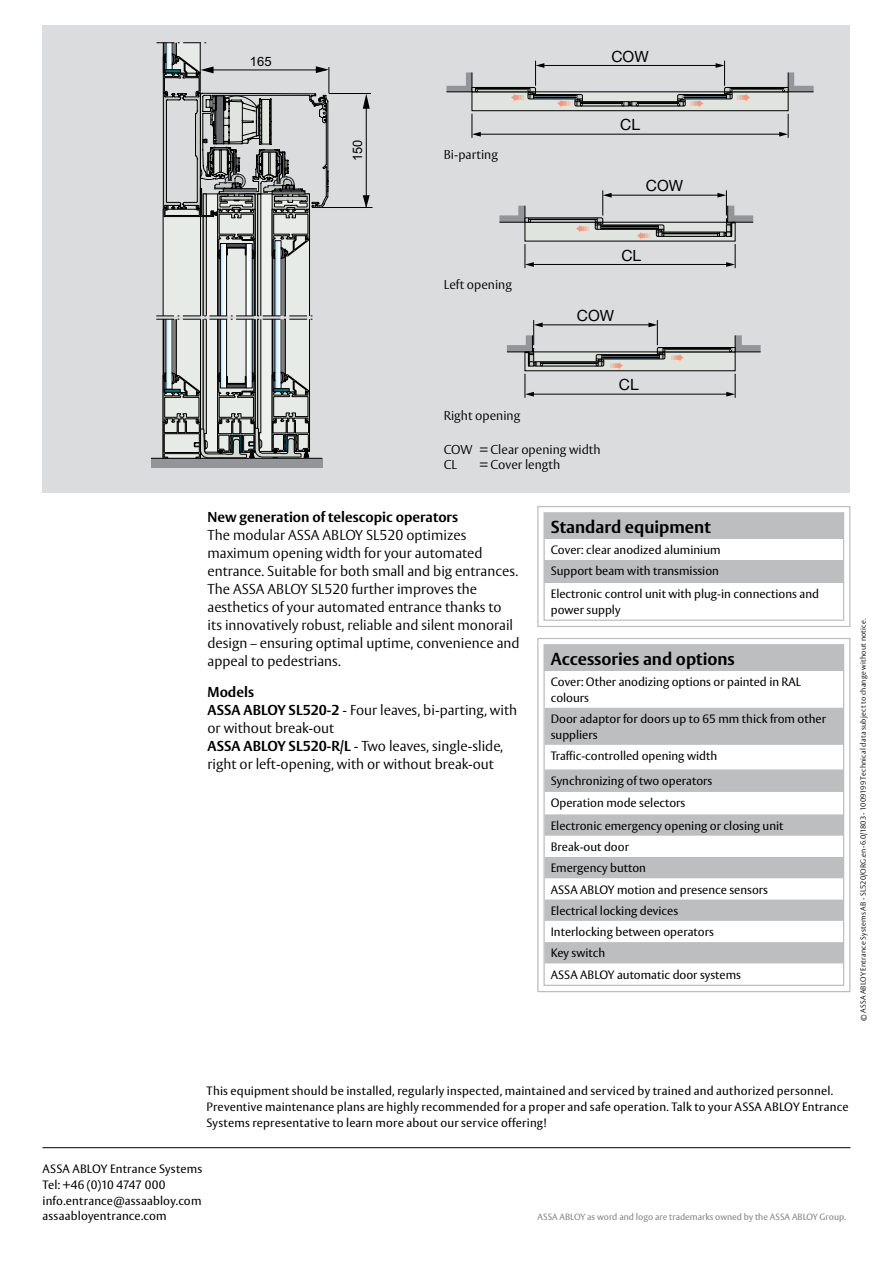
<style>
.page{position:relative;width:893px;height:1263px;background:#fff}
.page>*{position:absolute;margin:0;border:0;box-sizing:border-box;transform-origin:0 0}
.t1{font:700 17.25px "ASSA Vesta";color:#000}
.t2{font:15.45px "Helvetica Neue";color:#000}
.t3{font:300 14.25px/18px "ASSA Vesta";color:#000}
.t4{font:700 14.25px "ASSA Vesta";color:#000}
.t5{font:13.05px "Arial";color:#000}
.t6{font:12.9px "Arial";color:#000}
.t7{font:300 12.75px/15.3px "ASSA Vesta";color:#000}
.t8{font:12px/15.8px "ASSA Vesta";color:#000}
.t9{font:9px "ASSA Vesta";color:#808285}
.t10{font:300 7.5px "ASSA Vesta";letter-spacing:.02em;color:#000}
.s1{font-weight:700}
</style>
<div class="page">
<hr style="left:43px;top:1147px;width:807px;height:1px;background:#000">
<div style="left:43px;top:26px;width:807px;height:467px;background:#dbdcde"></div>
<div style="left:151px;top:458px;width:171px;height:10px;background:#939598"></div>
<hr style="left:151px;top:458px;width:171px;height:1px;background:#000">
<hr style="left:366px;top:101px;width:1px;height:106px;background:#000">
<svg style="left:363px;top:94px;width:7px;height:15px"></svg>
<hr style="left:329px;top:93px;width:42px;height:1px;background:#000">
<hr style="left:320px;top:207px;width:52px;height:1px;background:#000">
<svg style="left:363px;top:195px;width:7px;height:12px"></svg>
<svg style="left:156px;top:43px;width:174px;height:416px"></svg>
<div style="left:472px;top:92px;width:316px;height:19px;background:#dfe4df"></div>
<div style="left:471px;top:91px;width:318px;height:20px;border:1px solid #000"></div>
<hr style="left:478px;top:134px;width:304px;height:1px;background:#000">
<svg style="left:472px;top:114px;width:9px;height:24px"></svg>
<svg style="left:779px;top:114px;width:10px;height:24px"></svg>
<svg style="left:537px;top:638px;width:314px;height:355px"></svg>
<div style="left:543px;top:644px;width:301px;height:342px;border:1px solid #bcbec0"></div>
<svg style="left:537px;top:506px;width:314px;height:121px"></svg>
<div style="left:543px;top:512px;width:301px;height:109px;border:1px solid #bcbec0"></div>
<svg style="left:499px;top:190px;width:255px;height:78px"></svg>
<svg style="left:506px;top:320px;width:255px;height:78px"></svg>
<svg style="left:446px;top:61px;width:368px;height:47px"></svg>
<p class="t6" style="left:250px;top:54px;width:23px">165</p>
<p class="t5" style="left:349px;top:161px;width:23px;rotate:-90deg">150</p>
<p class="t2" style="left:611px;top:47px;width:39px">COW</p>
<p class="t7" style="left:444px;top:147px;width:56px">Bi-parting</p>
<p class="t7" style="left:444px;top:277px;width:70px">Left opening</p>
<p class="t2" style="left:620px;top:116px;width:21px">CL</p>
<p class="t2" style="left:646px;top:176px;width:39px">COW</p>
<p class="t2" style="left:621px;top:246px;width:21px">CL</p>
<p class="t2" style="left:577px;top:306px;width:39px">COW</p>
<p class="t2" style="left:619px;top:375px;width:21px">CL</p>
<p class="t7" style="left:444px;top:408px;width:78px">Right opening</p>
<p class="t7" style="left:444px;top:442px;width:158px">COW = Clear opening width<br>CL</p>
<p class="t7" style="left:480px;top:458px;width:82px">= Cover length</p>
<p class="t4" style="left:207px;top:508px;width:252px">New generation of telescopic operators</p>
<p class="t3" style="left:207px;top:527px;width:314px">The modular ASSA ABLOY SL520 optimizes maximum opening width for your automated entrance. Suitable for both small and big entrances.<br>The ASSA ABLOY SL520 further improves the aesthetics of your automated entrance thanks to its innovatively robust, reliable and silent monorail design – ensuring optimal uptime, convenience and appeal to pedestrians.</p>
<p class="t3" style="left:207px;top:683px;width:311px"><span class="s1">Models<br>ASSA ABLOY SL520-2</span> - Four leaves, bi-parting, with or without break-out<br><span class="s1">ASSA ABLOY SL520-R/L</span> - Two leaves, single-slide, right or left-opening, with or without break-out</p>
<h1 class="t1" style="left:551px;top:516px;width:161px">Standard equipment</h1>
<p class="t8" style="left:551px;top:540px;width:171px;line-height:21.3px">Cover: clear anodized aluminium<br>Support beam with transmission</p>
<p class="t8" style="left:551px;top:586px;width:270px">Electronic control unit with plug-in connections and power supply</p>
<h1 class="t1" style="left:551px;top:648px;width:186px">Accessories and options</h1>
<p class="t8" style="left:551px;top:674px;width:252px">Cover: Other anodizing options or painted in RAL colours</p>
<p class="t8" style="left:551px;top:711px;width:277px">Door adaptor for doors up to 65 mm thick from other suppliers</p>
<p class="t8" style="left:551px;top:744px;width:168px;line-height:24.6px">Traffic-controlled opening width<br>Synchronizing of two operators</p>
<p class="t8" style="left:551px;top:792px;width:234px;line-height:22.5px">Operation mode selectors<br>Electronic emergency opening or closing unit</p>
<p class="t8" style="left:551px;top:837px;width:219px;line-height:21.3px">Break-out door<br>Emergency button<br>ASSA ABLOY motion and presence sensors<br>Electrical locking devices<br>Interlocking between operators<br>Key switch<br>ASSA ABLOY automatic door systems</p>
<p class="t10" style="left:859px;top:1021px;width:404px;rotate:-90deg">© ASSA ABLOY Entrance Systems AB - SL520/ORG.en-6.0/1803 - 1009199 Technical data subject to change without notice.</p>
<p class="t8" style="left:207px;top:1083px;width:643px">This equipment should be installed, regularly inspected, maintained and serviced by trained and authorized personnel.<br>Preventive maintenance plans are highly recommended for a proper and safe operation. Talk to your ASSA ABLOY Entrance<br>Systems representative to learn more about our service offering!</p>
<p class="t8" style="left:43px;top:1162px;width:161px">ASSA ABLOY Entrance Systems<br>Tel: +46 (0)10 4747 000 info.entrance@assaabloy.com assaabloyentrance.com</p>
<p class="t9" style="left:537px;top:1212px;width:310px">ASSA ABLOY as word and logo are trademarks owned by the ASSA ABLOY Group.</p>
</div>
